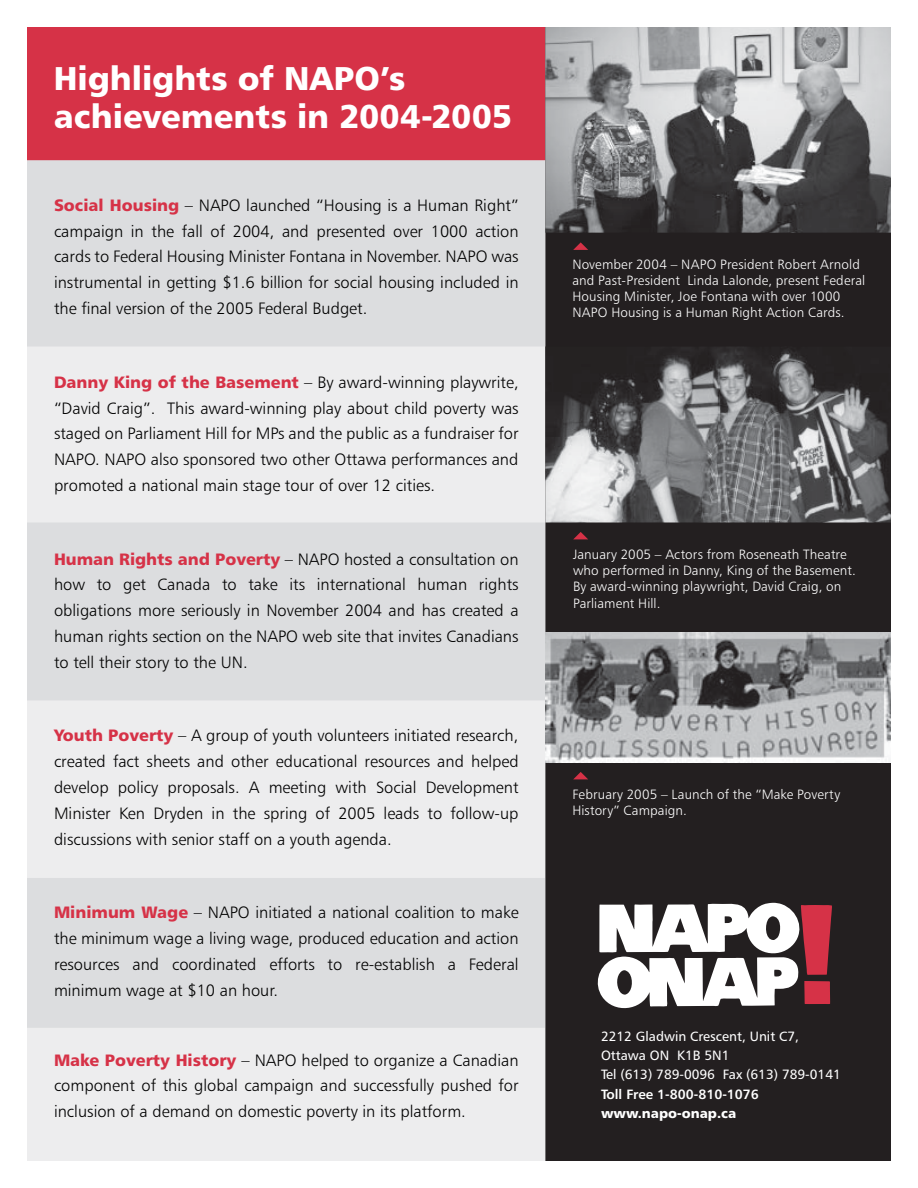
<style>
.page{position:relative;width:918px;height:1188px;background:#fff}
.page>*{position:absolute;margin:0;border:0;box-sizing:border-box;transform-origin:0 0}
.t1{font:33px/37.3px "Humanist 777 BT Black B";color:#fff}
.t2{font:16.5px/25.8px "Humanist 777 BT Light B";color:#000;text-align:justify}
.t3{font:13.5px/16.2px "Humanist 777 BT Light B";letter-spacing:.01em;color:#fff}
.t4{font:13.5px/19.2px "Humanist 777 BT Roman B";color:#fff}
.t5{font:13.5px "Humanist 777 BT Bold B";color:#fff}
.t6{font:13.5px "Humanist 777 BT Black B";color:#fff}
.s1{font-family:"Humanist 777 BT Black B";color:#d63247}
</style>
<div class="page">
<div style="left:27px;top:27px;width:518px;height:1134px;background:#dcdddf"></div>
<div style="left:27px;top:347px;width:518px;height:176px;background:#ededee"></div>
<div style="left:27px;top:700px;width:518px;height:178px;background:#ededee"></div>
<div style="left:27px;top:1028px;width:518px;height:133px;background:#ededee"></div>
<div style="left:27px;top:27px;width:518px;height:133px;background:#d63247"></div>
<div style="left:545px;top:27px;width:346px;height:1134px;background:#231f20"></div>
<svg style="left:597px;top:902px;width:235px;height:107px"></svg>
<img style="left:545px;top:347px;width:346px;height:176px">
<img style="left:545px;top:27px;width:346px;height:206px">
<svg style="left:573px;top:242px;width:15px;height:8px"></svg>
<svg style="left:573px;top:532px;width:15px;height:7px"></svg>
<svg style="left:573px;top:772px;width:15px;height:7px"></svg>
<img style="left:545px;top:633px;width:346px;height:130px">
<h1 class="t1" style="left:54px;top:59px;width:460px">Highlights of NAPO’s achievements in 2004-2005</h1>
<p class="t2" style="left:54px;top:192px;width:466px"><span class="s1">Social Housing</span> – NAPO launched “Housing is a Human Right” campaign in the fall of 2004, and presented over 1000 action cards to Federal Housing Minister Fontana in November. NAPO was instrumental in getting $1.6 billion for social housing included in the final version of the 2005 Federal Budget.</p>
<p class="t2" style="left:54px;top:369px;width:466px"><span class="s1">Danny King of the Basement</span> – By award-winning playwrite, “David Craig”. This award-winning play about child poverty was staged on Parliament Hill for MPs and the public as a fundraiser for NAPO. NAPO also sponsored two other Ottawa performances and promoted a national main stage tour of over 12 cities.</p>
<p class="t2" style="left:54px;top:546px;width:466px"><span class="s1">Human Rights and Poverty</span> – NAPO hosted a consultation on how to get Canada to take its international human rights obligations more seriously in November 2004 and has created a human rights section on the NAPO web site that invites Canadians to tell their story to the UN.</p>
<p class="t2" style="left:54px;top:723px;width:466px"><span class="s1">Youth Poverty</span> – A group of youth volunteers initiated research, created fact sheets and other educational resources and helped develop policy proposals. A meeting with Social Development Minister Ken Dryden in the spring of 2005 leads to follow-up discussions with senior staff on a youth agenda.</p>
<p class="t2" style="left:54px;top:899px;width:466px"><span class="s1">Minimum Wage</span> – NAPO initiated a national coalition to make the minimum wage a living wage, produced education and action resources and coordinated efforts to re-establish a Federal minimum wage at $10 an hour.</p>
<p class="t2" style="left:54px;top:1047px;width:466px"><span class="s1">Make Poverty History</span> – NAPO helped to organize a Canadian component of this global campaign and successfully pushed for inclusion of a demand on domestic poverty in its platform.</p>
<p class="t3" style="left:572px;top:256px;width:294px">November 2004 – NAPO President Robert Arnold and Past-President Linda Lalonde, present Federal Housing Minister, Joe Fontana with over 1000<br>NAPO Housing is a Human Right Action Cards.</p>
<p class="t3" style="left:573px;top:546px;width:284px">January 2005 – Actors from Roseneath Theatre who performed in Danny, King of the Basement.<br>By award-winning playwright, David Craig, on Parliament Hill.</p>
<p class="t3" style="left:572px;top:786px;width:269px">February 2005 – Launch of the “Make Poverty<br>History” Campaign.</p>
<p class="t4" style="left:601px;top:1026px;width:241px">2212 Gladwin Crescent, Unit C7,<br>Ottawa ON K1B 5N1<br>Tel (613) 789-0096 Fax (613) 789-0141</p>
<p class="t5" style="left:601px;top:1085px;width:159px">Toll Free 1-800-810-1076</p>
<p class="t6" style="left:601px;top:1104px;width:137px">www.napo-onap.ca</p>
</div>
